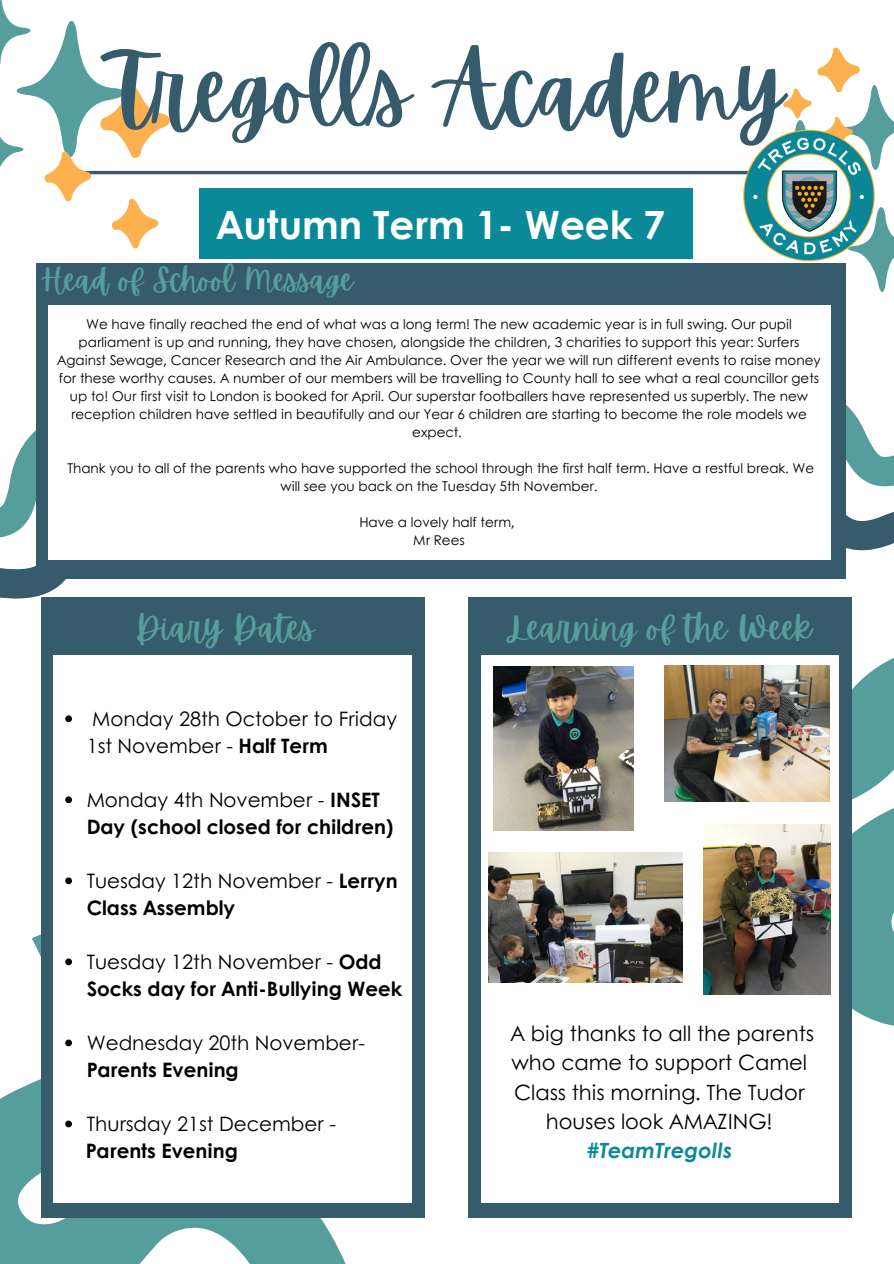
<style>
.page{position:relative;width:894px;height:1264px;background:#fff}
.page>*{position:absolute;margin:0;border:0;box-sizing:border-box;transform-origin:0 0}
.t1{font:92.4px "Apricots";color:#365b6d}
.t2{font:700 39px "Century Gothic";color:#fff}
.t3{font:34.5px "Apricots";color:#569e9c}
.t4{font:31.5px "Apricots";color:#569e9c}
.t5{font:21px/29.2px "Century Gothic";color:#000;text-align:center}
.t6{font:19.95px/27px "Century Gothic";color:#000}
.t7{font:700 19.95px/27px "Century Gothic";color:#000}
.t8{font:13.5px/18px "Century Gothic";color:#000;text-align:center}
.s1{font-weight:700}
.s2{font-weight:400}
.s3{font-weight:700;font-style:italic;color:#0a8a98}
</style>
<div class="page">
<hr style="left:83px;top:171px;width:727px;height:3px;background:#365b6d">
<svg style="left:0;top:433px;width:240px;height:166px"></svg>
<svg style="left:845px;top:385px;width:48px;height:139px"></svg>
<div style="left:36px;top:263px;width:809px;height:315px;background:#365b6d"></div>
<svg style="left:633px;top:524px;width:260px;height:556px"></svg>
<div style="left:467px;top:597px;width:384px;height:620px;background:#365b6d"></div>
<svg style="left:0;top:934px;width:356px;height:329px;fill:#569e9c"></svg>
<div style="left:41px;top:597px;width:384px;height:620px;background:#365b6d"></div>
<svg style="left:0;top:0;width:171px;height:249px"></svg>
<svg style="left:741px;top:47px;width:152px;height:248px"></svg>
<img style="left:743px;top:125px;width:135px;height:141px">
<div style="left:48px;top:305px;width:781px;height:254px;background:#fff"></div>
<div style="left:53px;top:655px;width:358px;height:547px;background:#fff"></div>
<div style="left:480px;top:655px;width:358px;height:547px;background:#fff"></div>
<div style="left:199px;top:188px;width:494px;height:70px;background:#0a8a98"></div>
<img style="left:703px;top:824px;width:127px;height:170px">
<img style="left:493px;top:667px;width:140px;height:163px">
<img style="left:488px;top:852px;width:194px;height:130px">
<img style="left:664px;top:665px;width:165px;height:136px">
<svg style="left:65px;top:715px;width:7px;height:7px"></svg>
<svg style="left:65px;top:796px;width:7px;height:7px"></svg>
<svg style="left:65px;top:877px;width:7px;height:7px"></svg>
<svg style="left:65px;top:958px;width:7px;height:7px"></svg>
<svg style="left:65px;top:1039px;width:7px;height:7px"></svg>
<svg style="left:65px;top:1120px;width:7px;height:7px"></svg>
<p class="t1" style="left:110px;top:37px;width:674px">Tregolls Academy</p>
<p class="t2" style="left:216px;top:195px;width:450px">Autumn Term 1- Week 7</p>
<p class="t4" style="left:41px;top:262px;width:313px">Head of School Message</p>
<h1 class="t8" style="left:57px;top:314px;width:765px">We have finally reached the end of what was a long term! The new academic year is in full swing. Our pupil parliament is up and running, they have chosen, alongside the children, 3 charities to support this year: Surfers Against Sewage, Cancer Research and the Air Ambulance. Over the year we will run different events to raise money for these worthy causes. A number of our members will be travelling to County hall to see what a real councillor gets up to! Our first visit to London is booked for April. Our superstar footballers have represented us superbly. The new reception children have settled in beautifully and our Year 6 children are starting to become the role models we expect.</h1>
<p class="t8" style="left:67px;top:458px;width:748px">Thank you to all of the parents who have supported the school through the first half term. Have a restful break. We will see you back on the Tuesday 5th November.</p>
<p class="t8" style="left:359px;top:512px;width:157px">Have a lovely half term,</p>
<p class="t8" style="left:413px;top:530px;width:53px">Mr Rees</p>
<p class="t3" style="left:135px;top:607px;width:180px">Diary Dates</p>
<p class="t3" style="left:508px;top:607px;width:304px">Learning of the Week</p>
<p class="t6" style="left:87px;top:704px;width:312px">Monday 28th October to Friday<br>1st November - <span class="s1">Half Term</span></p>
<h3 class="t7" style="left:87px;top:785px;width:308px"><span class="s2">Monday 4th November -</span> INSET<br>Day (school closed for children)</h3>
<h3 class="t6" style="left:87px;top:866px;width:312px">Tuesday 12th November - <span class="s1">Lerryn<br>Class Assembly</span></h3>
<p class="t7" style="left:87px;top:947px;width:317px"><span class="s2">Tuesday 12th November -</span> Odd<br>Socks day for Anti-Bullying Week</p>
<p class="t6" style="left:87px;top:1028px;width:280px">Wednesday 20th November-<br><span class="s1">Parents Evening</span></p>
<p class="t6" style="left:87px;top:1109px;width:251px">Thursday 21st December -</p>
<p class="t7" style="left:86px;top:1136px;width:153px">Parents Evening</p>
<h4 class="t5" style="left:510px;top:1017px;width:305px">A big thanks to all the parents who came to support Camel<br>Class this morning. The Tudor houses look AMAZING! <span class="s3">#TeamTregolls</span></h4>
</div>
